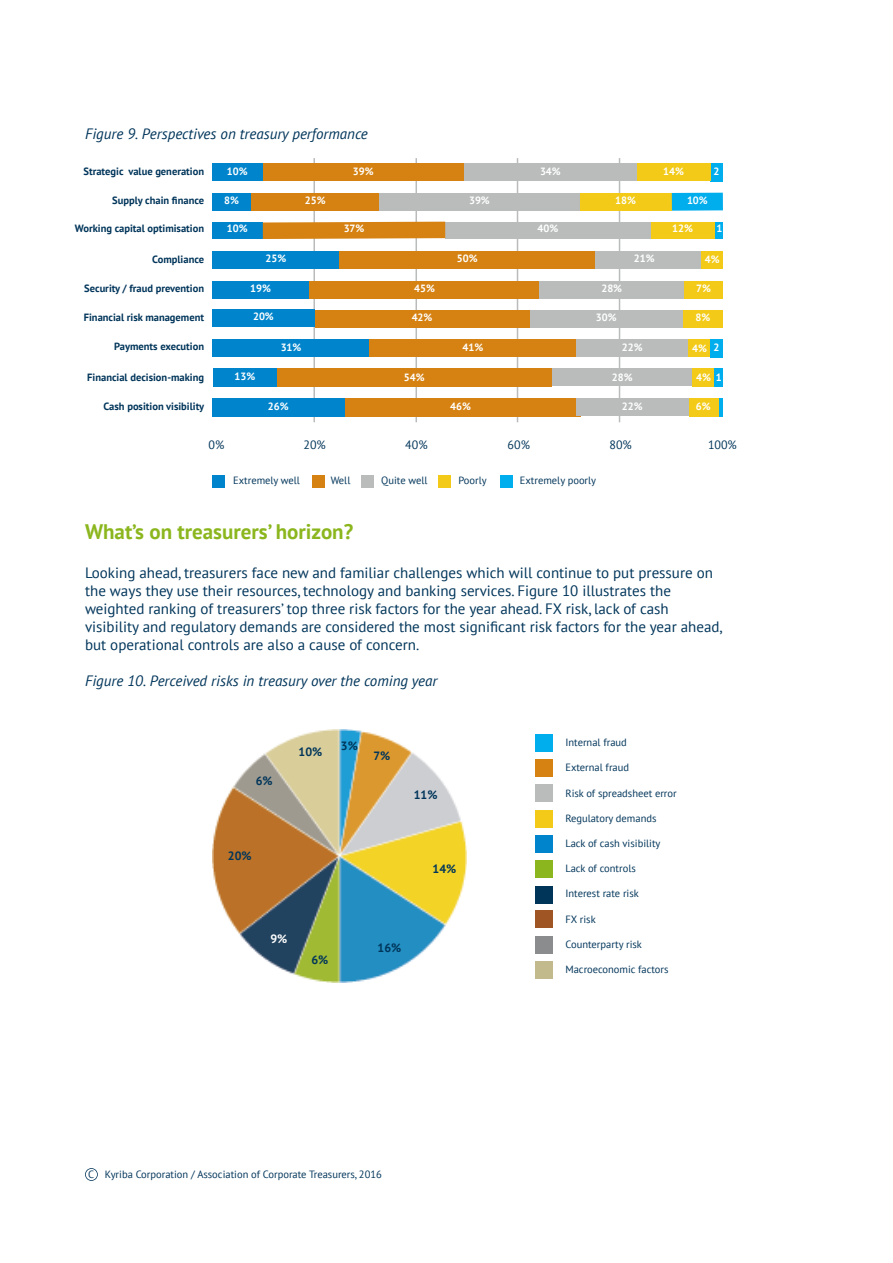
<style>
.page{position:relative;width:893px;height:1263px;background:#fff}
.page>*{position:absolute;margin:0;border:0;box-sizing:border-box;transform-origin:0 0}
.t1{font:700 21px "PT Sans";color:#8bb61e}
.t2{font:15px/18px "PT Sans";color:#00355a}
.t3{font:italic 15px "PT Sans";color:#00355a}
.t4{font:700 12px "PT Sans";color:#00355a}
.t5{font:12px "PT Sans";color:#00355a}
.t6{font:700 12px "PT Sans";color:#fff}
.t7{font:10.5px "PT Sans";color:#00355a}
.t8{font:700 10.5px "PT Sans";color:#00355a}
.t9{font:700 10.5px "PT Sans";color:#fff}
</style>
<div class="page">
<img style="left:212px;top:730px;width:254px;height:252px">
<hr style="left:619px;top:158px;width:1px;height:264px;background:#babcbc">
<hr style="left:517px;top:158px;width:1px;height:264px;background:#babcbc">
<hr style="left:415px;top:158px;width:2px;height:264px;background:#babcbc">
<hr style="left:313px;top:158px;width:2px;height:264px;background:#babcbc">
<div style="left:212px;top:251px;width:128px;height:18px;background:#0085cc"></div>
<div style="left:212px;top:163px;width:51px;height:17px;background:#0085cc"></div>
<div style="left:212px;top:193px;width:39px;height:17px;background:#0085cc"></div>
<div style="left:212px;top:222px;width:51px;height:17px;background:#0085cc"></div>
<div style="left:212px;top:281px;width:98px;height:18px;background:#0085cc"></div>
<div style="left:212px;top:310px;width:103px;height:17px;background:#0085cc"></div>
<div style="left:212px;top:339px;width:158px;height:18px;background:#0085cc"></div>
<div style="left:710px;top:163px;width:13px;height:19px;background:#00aded"></div>
<div style="left:464px;top:163px;width:173px;height:18px;background:#babcbc"></div>
<div style="left:714px;top:222px;width:9px;height:17px;background:#00aded"></div>
<div style="left:580px;top:193px;width:91px;height:17px;background:#f2ca17"></div>
<div style="left:445px;top:222px;width:206px;height:17px;background:#babcbc"></div>
<div style="left:340px;top:251px;width:255px;height:18px;background:#d58213"></div>
<div style="left:595px;top:251px;width:107px;height:18px;background:#babcbc"></div>
<div style="left:702px;top:251px;width:21px;height:18px;background:#f2ca17"></div>
<div style="left:310px;top:281px;width:229px;height:18px;background:#d58213"></div>
<div style="left:684px;top:281px;width:39px;height:18px;background:#f2ca17"></div>
<div style="left:682px;top:310px;width:41px;height:17px;background:#f2ca17"></div>
<div style="left:529px;top:310px;width:154px;height:17px;background:#babcbc"></div>
<div style="left:576px;top:339px;width:112px;height:18px;background:#babcbc"></div>
<div style="left:263px;top:163px;width:201px;height:18px;background:#d58213"></div>
<div style="left:637px;top:163px;width:73px;height:18px;background:#f2ca17"></div>
<div style="left:379px;top:193px;width:201px;height:17px;background:#babcbc"></div>
<svg style="left:263px;top:222px;width:182px;height:17px;background:#d6861a"></svg>
<div style="left:651px;top:222px;width:63px;height:17px;background:#f2ca17"></div>
<div style="left:315px;top:310px;width:214px;height:17px;background:#d58213"></div>
<div style="left:370px;top:339px;width:206px;height:18px;background:#d58213"></div>
<div style="left:212px;top:475px;width:13px;height:13px;background:#0085cc"></div>
<div style="left:500px;top:475px;width:13px;height:13px;background:#00aded"></div>
<div style="left:438px;top:475px;width:13px;height:13px;background:#f2ca17"></div>
<div style="left:361px;top:475px;width:13px;height:13px;background:#babcbc"></div>
<div style="left:312px;top:475px;width:12px;height:13px;background:#d58213"></div>
<div style="left:213px;top:369px;width:64px;height:18px;background:#0085cc"></div>
<div style="left:213px;top:398px;width:132px;height:18px;background:#0085cc"></div>
<div style="left:551px;top:369px;width:142px;height:17px;background:#babcbc"></div>
<div style="left:718px;top:398px;width:5px;height:18px;background:#00aded"></div>
<div style="left:277px;top:369px;width:274px;height:18px;background:#d58213"></div>
<div style="left:345px;top:398px;width:235px;height:18px;background:#d58213"></div>
<div style="left:689px;top:398px;width:29px;height:18px;background:#f2ca17"></div>
<div style="left:251px;top:193px;width:128px;height:17px;background:#d58213"></div>
<div style="left:672px;top:193px;width:51px;height:18px;background:#00aded"></div>
<div style="left:539px;top:281px;width:145px;height:18px;background:#babcbc"></div>
<div style="left:710px;top:339px;width:13px;height:19px;background:#00aded"></div>
<div style="left:688px;top:339px;width:22px;height:18px;background:#f2ca17"></div>
<div style="left:714px;top:369px;width:9px;height:18px;background:#00aded"></div>
<div style="left:693px;top:369px;width:21px;height:18px;background:#f2ca17"></div>
<div style="left:576px;top:398px;width:112px;height:18px;background:#babcbc"></div>
<div style="left:536px;top:734px;width:17px;height:17px;background:#00aded"></div>
<div style="left:536px;top:961px;width:17px;height:17px;background:#c2ba8c"></div>
<div style="left:536px;top:936px;width:17px;height:17px;background:#8a8c8e"></div>
<div style="left:536px;top:910px;width:17px;height:17px;background:#9f5624"></div>
<div style="left:536px;top:886px;width:17px;height:17px;background:#00355a"></div>
<div style="left:536px;top:860px;width:17px;height:17px;background:#8bb61e"></div>
<div style="left:536px;top:835px;width:17px;height:17px;background:#0085cc"></div>
<div style="left:536px;top:810px;width:17px;height:17px;background:#f2ca17"></div>
<div style="left:536px;top:784px;width:17px;height:17px;background:#babcbc"></div>
<div style="left:536px;top:759px;width:17px;height:17px;background:#d58213"></div>
<div style="left:85px;top:1168px;width:13px;height:13px;border:2px solid #00355a;border-radius:50%"></div>
<p class="t3" style="left:85px;top:125px;width:284px">Figure 9. Perspectives on treasury performance</p>
<p class="t8" style="left:84px;top:166px;width:122px">Strategic value generation</p>
<p class="t8" style="left:112px;top:195px;width:93px">Supply chain finance</p>
<p class="t8" style="left:75px;top:223px;width:131px">Working capital optimisation</p>
<p class="t8" style="left:152px;top:253px;width:53px">Compliance</p>
<p class="t8" style="left:84px;top:282px;width:121px">Security / fraud prevention</p>
<p class="t8" style="left:84px;top:311px;width:122px">Financial risk management</p>
<p class="t8" style="left:114px;top:340px;width:91px">Payments execution</p>
<p class="t8" style="left:87px;top:371px;width:118px">Financial decision-making</p>
<p class="t8" style="left:104px;top:400px;width:102px">Cash position visibility</p>
<p class="t9" style="left:227px;top:165px;width:22px">10%</p>
<p class="t9" style="left:540px;top:165px;width:22px">34%</p>
<p class="t9" style="left:663px;top:165px;width:22px">14%</p>
<p class="t9" style="left:469px;top:195px;width:22px">39%</p>
<p class="t9" style="left:353px;top:165px;width:22px">39%</p>
<p class="t9" style="left:713px;top:166px;width:7px">2</p>
<p class="t9" style="left:224px;top:195px;width:16px">8%</p>
<p class="t9" style="left:305px;top:195px;width:22px">25%</p>
<p class="t9" style="left:687px;top:195px;width:22px">10%</p>
<p class="t9" style="left:538px;top:223px;width:22px">40%</p>
<p class="t9" style="left:672px;top:223px;width:22px">12%</p>
<p class="t9" style="left:615px;top:195px;width:22px">18%</p>
<p class="t9" style="left:227px;top:223px;width:22px">10%</p>
<p class="t9" style="left:344px;top:223px;width:22px">37%</p>
<p class="t9" style="left:716px;top:223px;width:7px">1</p>
<p class="t9" style="left:266px;top:253px;width:22px">25%</p>
<p class="t9" style="left:457px;top:253px;width:22px">50%</p>
<p class="t9" style="left:414px;top:283px;width:22px">45%</p>
<p class="t9" style="left:253px;top:311px;width:22px">20%</p>
<p class="t9" style="left:634px;top:253px;width:22px">21%</p>
<p class="t9" style="left:705px;top:253px;width:16px">4%</p>
<p class="t9" style="left:250px;top:283px;width:22px">19%</p>
<p class="t9" style="left:696px;top:283px;width:16px">7%</p>
<p class="t9" style="left:601px;top:283px;width:22px">28%</p>
<p class="t9" style="left:412px;top:311px;width:22px">42%</p>
<p class="t9" style="left:596px;top:311px;width:22px">30%</p>
<p class="t9" style="left:695px;top:312px;width:16px">8%</p>
<p class="t9" style="left:692px;top:342px;width:29px">4% 2</p>
<p class="t9" style="left:612px;top:371px;width:22px">28%</p>
<p class="t9" style="left:696px;top:372px;width:27px">4% 1</p>
<p class="t9" style="left:622px;top:401px;width:22px">22%</p>
<p class="t9" style="left:696px;top:401px;width:16px">6%</p>
<p class="t9" style="left:463px;top:342px;width:22px">41%</p>
<p class="t9" style="left:622px;top:342px;width:22px">22%</p>
<p class="t9" style="left:281px;top:342px;width:22px">31%</p>
<p class="t9" style="left:235px;top:370px;width:22px">13%</p>
<p class="t9" style="left:404px;top:371px;width:22px">54%</p>
<p class="t9" style="left:268px;top:401px;width:22px">26%</p>
<p class="t9" style="left:450px;top:401px;width:22px">46%</p>
<p class="t5" style="left:209px;top:438px;width:17px">0%</p>
<p class="t5" style="left:304px;top:438px;width:24px">20%</p>
<p class="t5" style="left:405px;top:438px;width:24px">40%</p>
<p class="t5" style="left:508px;top:438px;width:24px">60%</p>
<p class="t5" style="left:610px;top:438px;width:24px">80%</p>
<p class="t5" style="left:708px;top:438px;width:30px">100%</p>
<p class="t7" style="left:233px;top:475px;width:68px">Extremely well</p>
<p class="t7" style="left:331px;top:475px;width:21px">Well</p>
<p class="t7" style="left:381px;top:475px;width:48px">Quite well</p>
<p class="t7" style="left:458px;top:475px;width:30px">Poorly</p>
<p class="t7" style="left:520px;top:475px;width:78px">Extremely poorly</p>
<h1 class="t1" style="left:85px;top:520px;width:270px">What’s on treasurers’ horizon?</h1>
<p class="t2" style="left:85px;top:564px;width:639px">Looking ahead, treasurers face new and familiar challenges which will continue to put pressure on the ways they use their resources, technology and banking services. Figure 10 illustrates the weighted ranking of treasurers’ top three risk factors for the year ahead. FX risk, lack of cash visibility and regulatory demands are considered the most significant risk factors for the year ahead, but operational controls are also a cause of concern.</p>
<p class="t3" style="left:85px;top:673px;width:354px">Figure 10. Perceived risks in treasury over the coming year</p>
<p class="t4" style="left:256px;top:774px;width:18px">6%</p>
<p class="t4" style="left:228px;top:849px;width:25px">20%</p>
<p class="t4" style="left:299px;top:746px;width:25px">10%</p>
<p class="t4" style="left:341px;top:739px;width:18px">3%</p>
<p class="t4" style="left:373px;top:749px;width:18px">7%</p>
<p class="t4" style="left:414px;top:788px;width:25px">11%</p>
<p class="t4" style="left:433px;top:862px;width:25px">14%</p>
<p class="t6" style="left:270px;top:932px;width:18px">9%</p>
<p class="t4" style="left:311px;top:953px;width:18px">6%</p>
<p class="t4" style="left:378px;top:941px;width:25px">16%</p>
<p class="t7" style="left:88px;top:1169px;width:295px">C Kyriba Corporation / Association of Corporate Treasurers, 2016</p>
<p class="t7" style="left:565px;top:737px;width:63px">Internal fraud</p>
<p class="t7" style="left:565px;top:762px;width:65px">External fraud</p>
<p class="t7" style="left:565px;top:787px;width:113px">Risk of spreadsheet error</p>
<p class="t7" style="left:565px;top:812px;width:93px">Regulatory demands</p>
<p class="t7" style="left:565px;top:837px;width:97px">Lack of cash visibility</p>
<p class="t7" style="left:565px;top:863px;width:72px">Lack of controls</p>
<p class="t7" style="left:565px;top:888px;width:75px">Interest rate risk</p>
<p class="t7" style="left:565px;top:913px;width:32px">FX risk</p>
<p class="t7" style="left:565px;top:938px;width:78px">Counterparty risk</p>
<p class="t7" style="left:565px;top:963px;width:105px">Macroeconomic factors</p>
</div>
